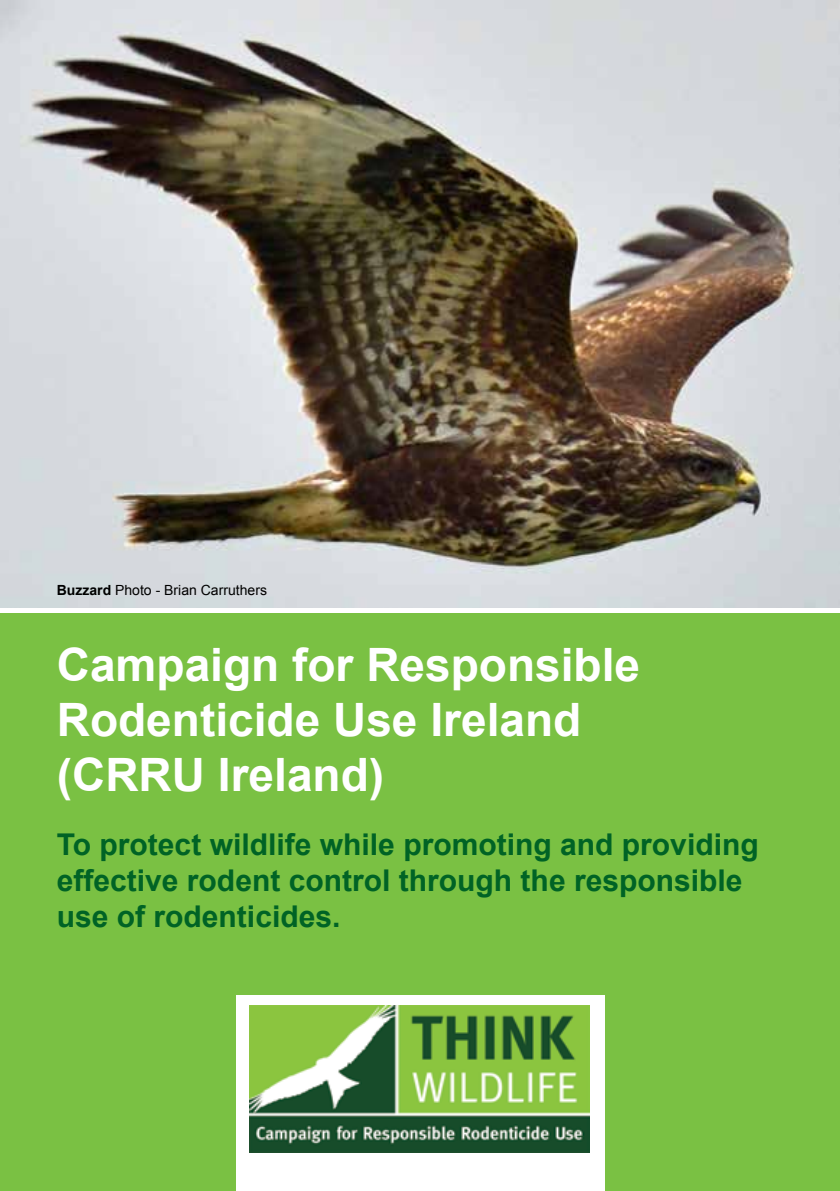
<style>
.page{position:relative;width:840px;height:1191px;background:#fff}
.page>*{position:absolute;margin:0;border:0;box-sizing:border-box;transform-origin:0 0}
.t1{font:700 46px/55.2px "Arial";color:#fff}
.t2{font:700 30px/36px "Arial";color:#006325}
.t3{font:14px "Arial";color:#000}
.s1{font-weight:700}
</style>
<div class="page">
<div style="left:0;top:130px;width:839px;height:1061px;background:#7ac143"></div>
<img style="left:0;top:0;width:839px;height:608px">
<hr style="left:0;top:608px;width:839px;height:4px;background:#fff">
<div style="left:235px;top:995px;width:369px;height:196px;background:#fff"></div>
<img style="left:249px;top:1005px;width:340px;height:148px">
<p class="t3" style="left:57px;top:582px;width:212px"><span class="s1">Buzzard</span> Photo - Brian Carruthers</p>
<h1 class="t1" style="left:57px;top:637px;width:584px">Campaign for Responsible<br>Rodenticide Use Ireland (CRRU Ireland)</h1>
<p class="t2" style="left:57px;top:827px;width:703px">To protect wildlife while promoting and providing effective rodent control through the responsible use of rodenticides.</p>
</div>
